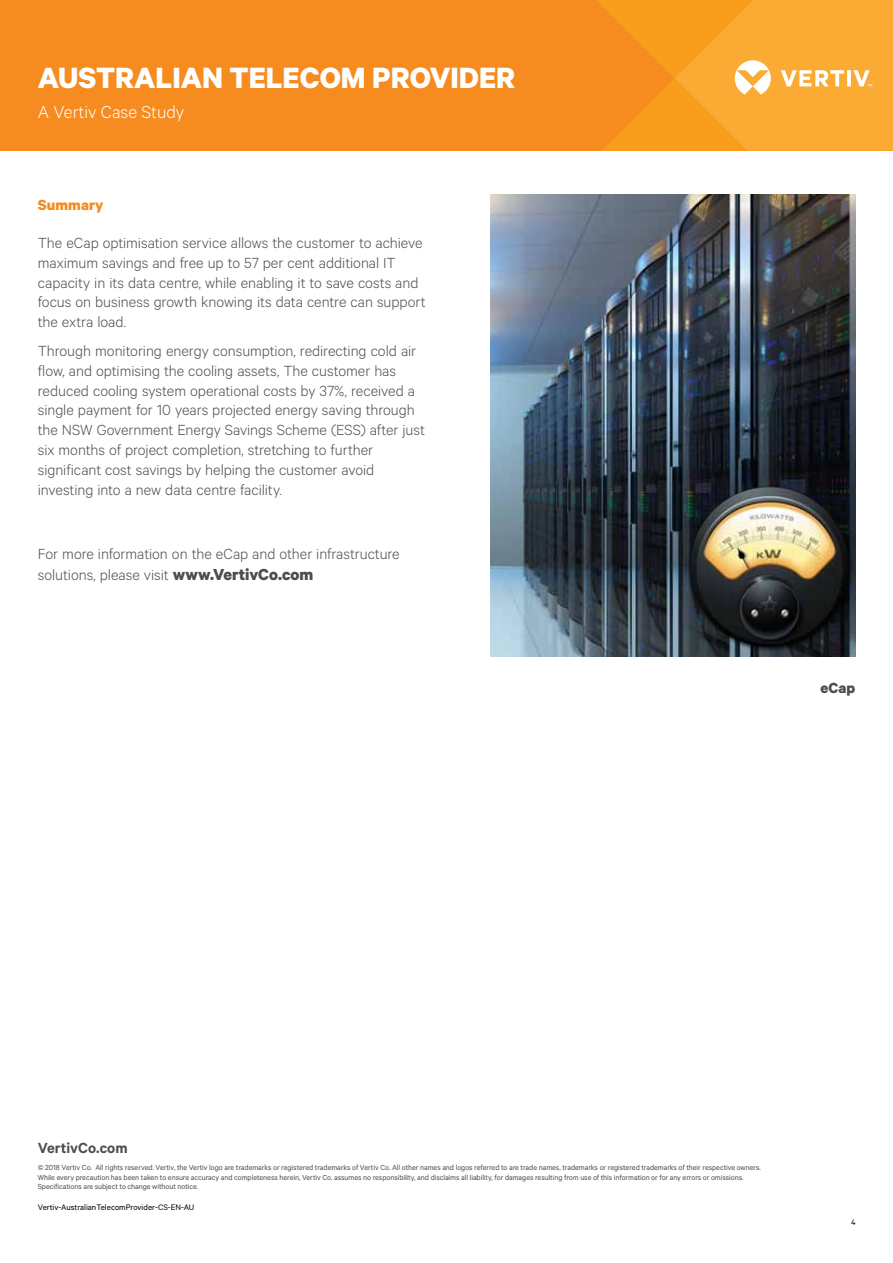
<style>
.page{position:relative;width:893px;height:1263px;background:#fff}
.page>*{position:absolute;margin:0;border:0;box-sizing:border-box;transform-origin:0 0}
.t1{font:700 33px "Calibre";color:#fff}
.t2{font:300 19.5px "Calibre";color:#fff}
.t3{font:300 16.5px/19.8px "Calibre";color:#4d4d4f}
.t4{font:600 16.5px "Calibre";color:#4d4d4f}
.t5{font:700 16.5px "Calibre";color:#f68b1f}
.t6{font:700 16.5px "Calibre";color:#4d4d4f}
.t7{font:9px "Calibre";color:#000}
.t8{font:8.25px/9.8px "Calibre";letter-spacing:-.01em;color:#4d4d4f}
.s1{font-weight:700;font-size:18px}
</style>
<div class="page">
<div style="left:0;top:0;width:583px;height:151px;background:#f68b1f"></div>
<svg style="left:583px;top:0;width:310px;height:151px"></svg>
<img style="left:490px;top:194px;width:365px;height:463px">
<img style="left:673px;top:472px;width:183px;height:185px">
<h1 class="t1" style="left:38px;top:58px;width:472px">Australian Telecom Provider</h1>
<p class="t2" style="left:38px;top:100px;width:148px">A Vertiv Case Study</p>
<p class="t5" style="left:38px;top:195px;width:67px">Summary</p>
<p class="t3" style="left:38px;top:232px;width:389px">The eCap optimisation service allows the customer to achieve maximum savings and free up to 57 per cent additional IT capacity in its data centre, while enabling it to save costs and focus on business growth knowing its data centre can support the extra load.</p>
<p class="t3" style="left:38px;top:340px;width:389px">Through monitoring energy consumption, redirecting cold air flow, and optimising the cooling assets, The customer has reduced cooling system operational costs by 37%, received a single payment for 10 years projected energy saving through the NSW Government Energy Savings Scheme (ESS) after just six months of project completion, stretching to further significant cost savings by helping the customer avoid investing into a new data centre facility.</p>
<p class="t3" style="left:38px;top:542px;width:363px;line-height:21.6px">For more information on the eCap and other infrastructure solutions, please visit <span class="s1">www.VertivCo.com</span></p>
<p class="t6" style="left:820px;top:678px;width:36px">eCap</p>
<p class="t4" style="left:38px;top:1138px;width:91px">VertivCo.com</p>
<p class="t8" style="left:38px;top:1162px;width:725px">© 2018 Vertiv Co. All rights reserved. Vertiv, the Vertiv logo are trademarks or registered trademarks of Vertiv Co. All other names and logos referred to are trade names, trademarks or registered trademarks of their respective owners.<br>While every precaution has been taken to ensure accuracy and completeness herein, Vertiv Co. assumes no responsibility, and disclaims all liability, for damages resulting from use of this information or for any errors or omissions.<br>Specifications are subject to change without notice.</p>
<p class="t7" style="left:38px;top:1202px;width:158px">Vertiv-AustralianTelecomProvider-CS-EN-AU</p>
<p class="t7" style="left:851px;top:1217px;width:6px">4</p>
</div>
